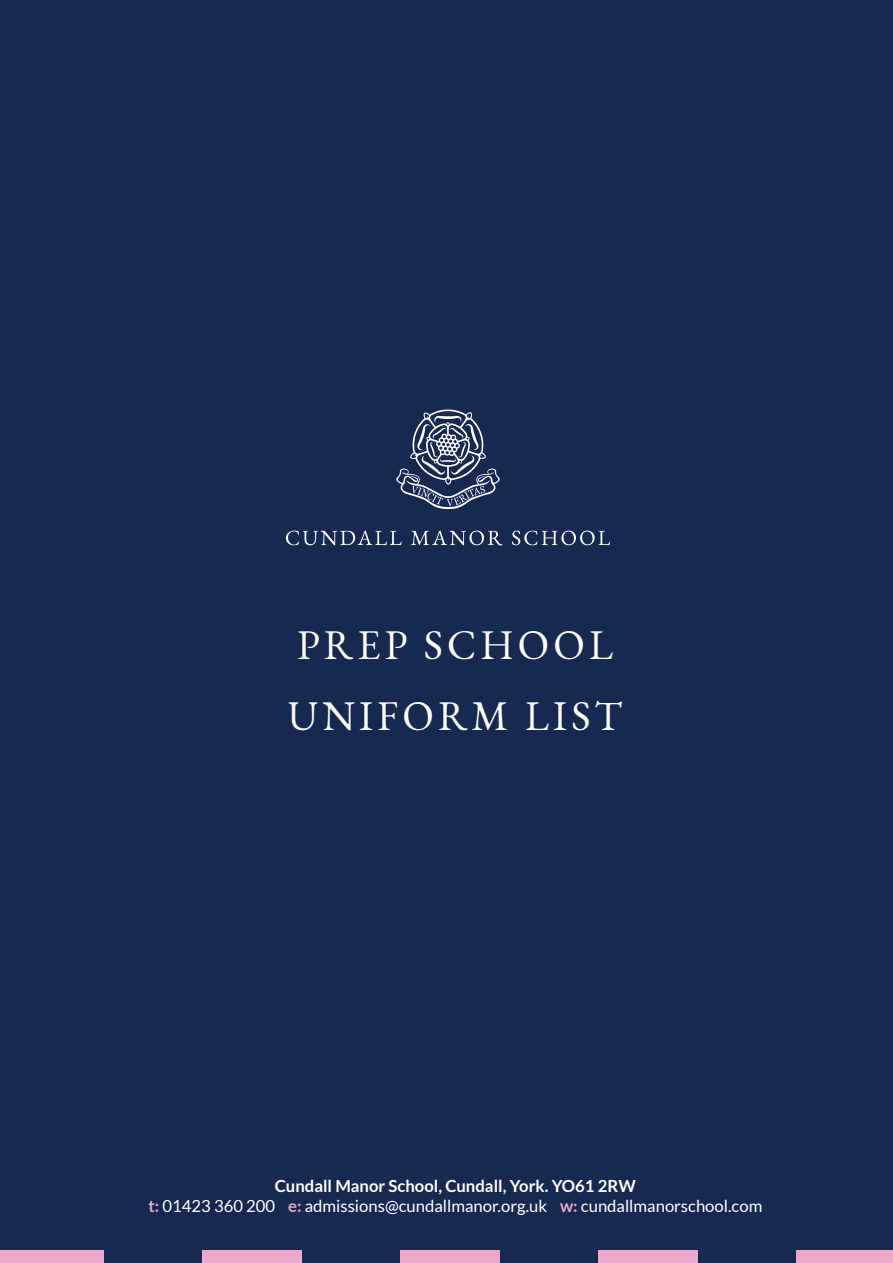
<style>
.page{position:relative;width:893px;height:1263px;background:#172951}
.page>*{position:absolute;margin:0;border:0;box-sizing:border-box;transform-origin:0 0}
.t1{font:41.1px "EB Garamond";letter-spacing:.1em;color:#fff}
.t2{font:16.65px "Lato";color:#fff}
.t3{font:700 16.65px "Lato";color:#fff}
.s1{font-weight:700;color:#e9a7cb}
</style>
<div class="page">
<svg style="left:396px;top:409px;width:104px;height:100px"></svg>
<svg style="left:286px;top:530px;width:116px;height:15px"></svg>
<svg style="left:411px;top:530px;width:92px;height:15px"></svg>
<svg style="left:512px;top:531px;width:98px;height:14px"></svg>
<div style="left:0;top:1250px;width:104px;height:13px;background:#eca8cb"></div>
<div style="left:203px;top:1250px;width:99px;height:13px;background:#eca8cb"></div>
<div style="left:401px;top:1250px;width:99px;height:13px;background:#eca8cb"></div>
<div style="left:599px;top:1250px;width:99px;height:13px;background:#eca8cb"></div>
<div style="left:797px;top:1250px;width:96px;height:13px;background:#eca8cb"></div>
<p class="t1" style="left:297px;top:618px;width:318px">PREP SCHOOL</p>
<p class="t1" style="left:288px;top:689px;width:336px">UNIFORM LIST</p>
<p class="t3" style="left:275px;top:1177px;width:363px">Cundall Manor School, Cundall, York. YO61 2RW</p>
<p class="t2" style="left:148px;top:1197px;width:615px"><span class="s1">t:</span> 01423 360 200 <span class="s1">e:</span> admissions@cundallmanor.org.uk <span class="s1">w:</span> cundallmanorschool.com</p>
</div>
